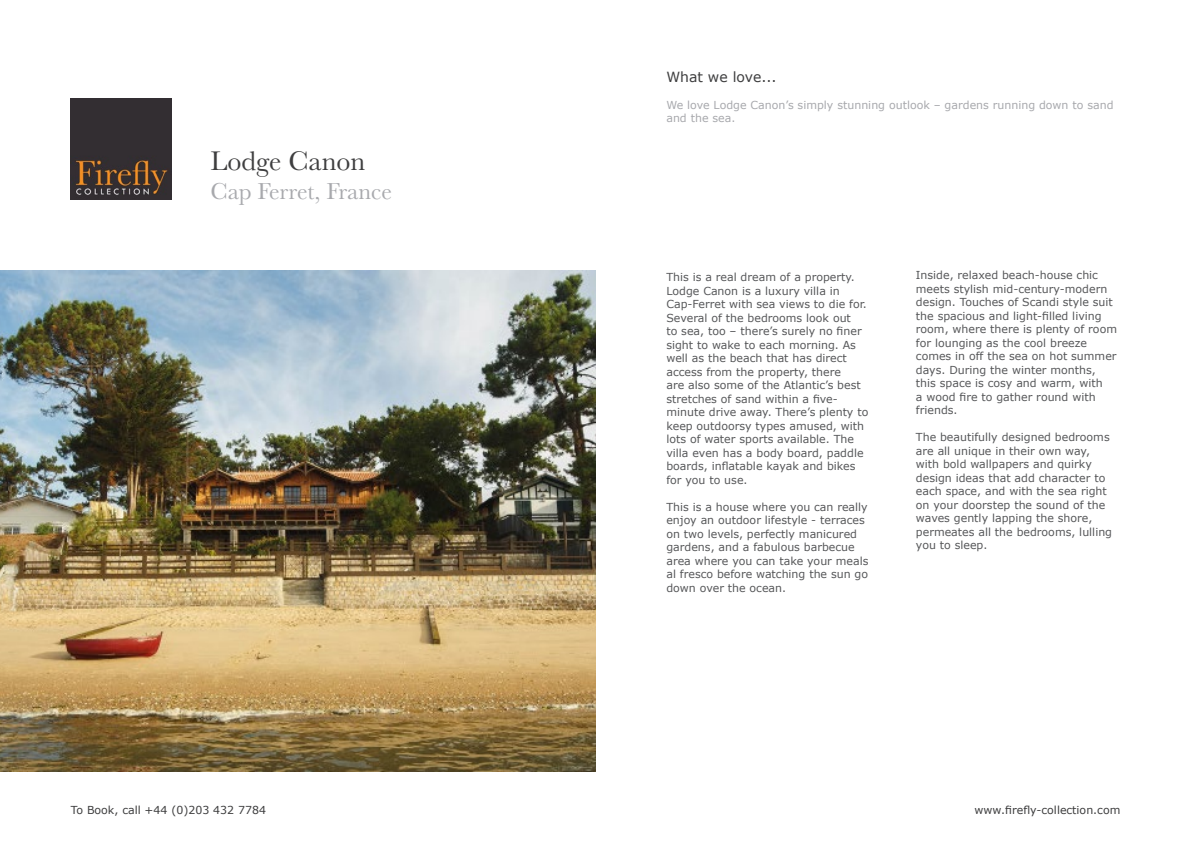
<style>
.page{position:relative;width:1191px;height:842px;background:#fff}
.page>*{position:absolute;margin:0;border:0;box-sizing:border-box;transform-origin:0 0}
.t1{font:28px "Baskerville";color:#3e3e3f}
.t2{font:24px "Baskerville";color:#a8a9ad}
.t3{font:14px "Verdana";color:#3e3e3f}
.t4{font:11px/13.5px "Verdana";color:#57585a}
.t5{font:11px/13.5px "Verdana";color:#a8a9ad}
.t6{font:11px "Verdana";color:#3e3e3f}
</style>
<div class="page">
<img style="left:71px;top:99px;width:101px;height:101px">
<img style="left:0;top:271px;width:595px;height:500px">
<p class="t1" style="left:210px;top:143px;width:156px">Lodge Canon</p>
<p class="t2" style="left:210px;top:176px;width:183px">Cap Ferret, France</p>
<p class="t6" style="left:71px;top:802px;width:197px">To Book, call +44 (0)203 432 7784</p>
<p class="t3" style="left:666px;top:68px;width:112px">What we love...</p>
<p class="t5" style="left:666px;top:98px;width:448px">We love Lodge Canon’s simply stunning outlook – gardens running down to sand and the sea.</p>
<p class="t4" style="left:666px;top:270px;width:203px">This is a real dream of a property.<br>Lodge Canon is a luxury villa in<br>Cap-Ferret with sea views to die for.<br>Several of the bedrooms look out<br>to sea, too – there’s surely no finer sight to wake to each morning. As well as the beach that has direct access from the property, there<br>are also some of the Atlantic’s best stretches of sand within a five&shy;minute drive away. There’s plenty to keep outdoorsy types amused, with lots of water sports available. The villa even has a body board, paddle boards, inflatable kayak and bikes for you to use.</p>
<p class="t4" style="left:666px;top:500px;width:204px">This is a house where you can really enjoy an outdoor lifestyle - terraces on two levels, perfectly manicured gardens, and a fabulous barbecue area where you can take your meals al fresco before watching the sun go down over the ocean.</p>
<p class="t4" style="left:916px;top:269px;width:203px">Inside, relaxed beach-house chic meets stylish mid-century-modern design. Touches of Scandi style suit the spacious and light-filled living room, where there is plenty of room for lounging as the cool breeze comes in off the sea on hot summer days. During the winter months, this space is cosy and warm, with<br>a wood fire to gather round with friends.</p>
<p class="t4" style="left:916px;top:431px;width:198px">The beautifully designed bedrooms are all unique in their own way, with bold wallpapers and quirky design ideas that add character to each space, and with the sea right on your doorstep the sound of the waves gently lapping the shore, permeates all the bedrooms, lulling you to sleep.</p>
<p class="t6" style="left:974px;top:802px;width:147px">www.firefly-collection.com</p>
</div>
